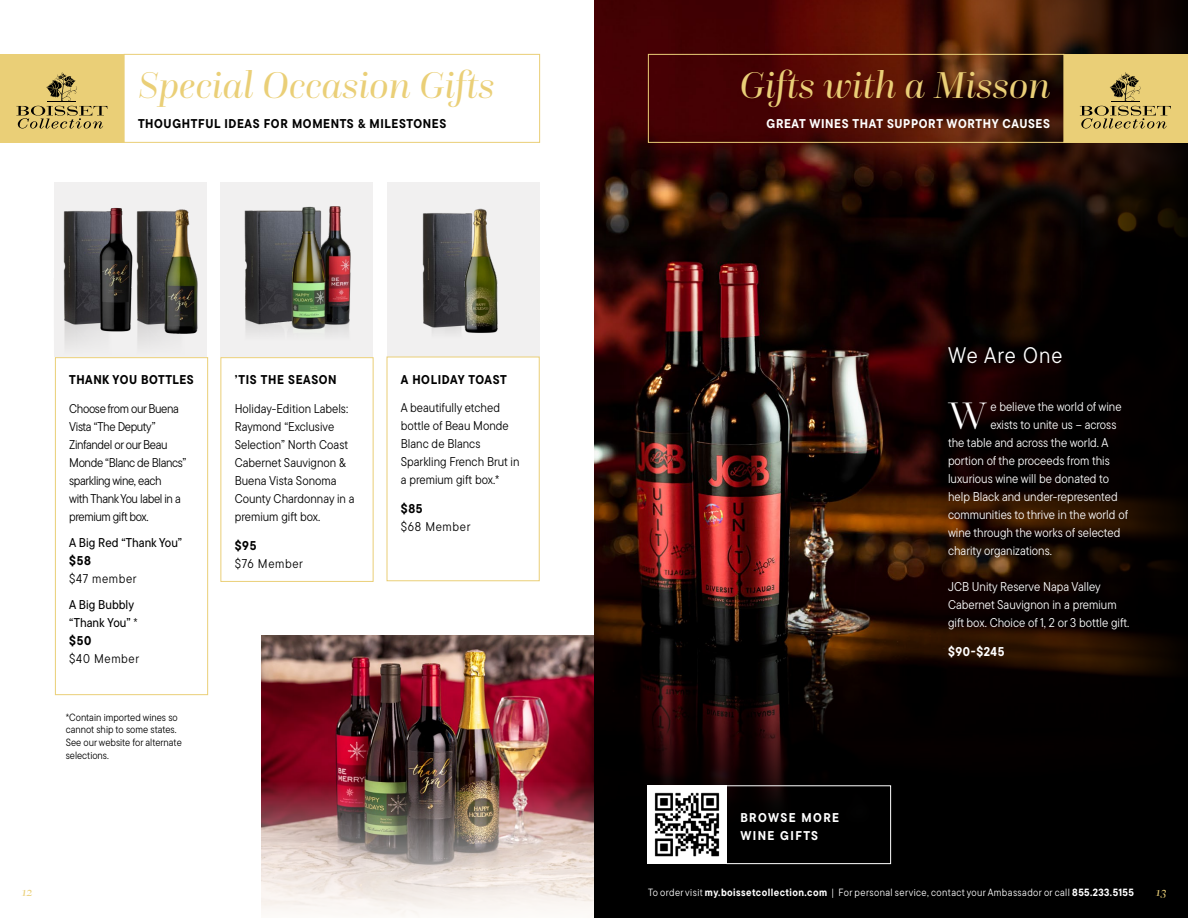
<style>
.page{position:relative;width:1188px;height:918px;background:#fff}
.page>*{position:absolute;margin:0;border:0;box-sizing:border-box;transform-origin:0 0}
.t1{font:300 40.05px "Questa Grande";color:#fff}
.t2{font:italic 39px "Questa Grande";color:#eacf77}
.t3{font:22.5px "TT Commons Pro Cmd";letter-spacing:.05em;color:#fff}
.t4{font:12.75px/18px "TT Commons Pro Cmd";color:#fff}
.t5{font:12.75px/18px "TT Commons Pro Cmd";color:#000}
.t6{font:12.75px/18px "TT Commons Pro Cmd";letter-spacing:-.03em;color:#000}
.t7{font:700 12.75px "TT Commons Pro Cmd";letter-spacing:.05em;color:#000}
.t8{font:500 12.75px/18px "TT Commons Pro Cmd";color:#000}
.t9{font:700 12.75px "TT Commons Pro Cmd";letter-spacing:.05em;color:#fff}
.t10{font:12.75px "TT Commons Pro Cmd";letter-spacing:.05em;color:#000}
.t11{font:700 12.75px/18px "TT Commons Pro Cmd";letter-spacing:.11em;color:#fff}
.t12{font:italic 12.75px "Questa Grande";color:#eacf77}
.t13{font:10.5px "TT Commons Pro Cmd";letter-spacing:.04em;color:#fff}
.t14{font:10.5px/12.6px "TT Commons Pro Cmd";color:#000}
.s1{color:#fff}
.s2{font-weight:400}
.s3{font-weight:700}
</style>
<div class="page">
<img style="left:594px;top:0;width:594px;height:918px">
<img style="left:261px;top:636px;width:333px;height:281px">
<div style="left:55px;top:357px;width:153px;height:338px;border:1px solid #eacf77"></div>
<img style="left:648px;top:785px;width:78px;height:79px">
<div style="left:220px;top:357px;width:154px;height:225px;border:1px solid #eacf77"></div>
<div style="left:387px;top:183px;width:152px;height:174px;background:#f1f0f0"></div>
<div style="left:220px;top:183px;width:153px;height:174px;background:#f1f0f0"></div>
<div style="left:387px;top:357px;width:153px;height:224px;border:1px solid #eacf77"></div>
<div style="left:55px;top:183px;width:152px;height:174px;background:#f1f0f0"></div>
<img style="left:244px;top:210px;width:15px;height:122px">
<img style="left:259px;top:182px;width:111px;height:152px">
<img style="left:422px;top:213px;width:32px;height:120px">
<img style="left:142px;top:210px;width:15px;height:123px">
<div style="left:53px;top:278px;width:63px;height:79px;background:#f1f0f0"></div>
<img style="left:63px;top:210px;width:28px;height:123px">
<img style="left:91px;top:207px;width:51px;height:129px">
<img style="left:157px;top:209px;width:41px;height:130px">
<img style="left:454px;top:208px;width:44px;height:125px">
<div style="left:1064px;top:54px;width:124px;height:89px;background:#eacf77"></div>
<svg style="left:1080px;top:72px;width:91px;height:57px"></svg>
<div style="left:0;top:54px;width:124px;height:89px;background:#eacf77"></div>
<svg style="left:16px;top:72px;width:91px;height:57px"></svg>
<div style="left:124px;top:54px;width:416px;height:89px;border:1px solid #eacf77"></div>
<div style="left:648px;top:54px;width:416px;height:89px;border:1px solid #eacf77"></div>
<div style="left:726px;top:785px;width:165px;height:79px;border:1px solid #fff"></div>
<h2 class="t2" style="left:138px;top:61px;width:358px">Special Occasion Gifts</h2>
<p class="t7" style="left:138px;top:114px;width:317px">THOUGHTFUL IDEAS FOR MOMENTS &amp; MILESTONES<span class="s1">Y</span></p>
<p class="t7" style="left:69px;top:370px;width:126px">THANK YOU BOTTLES</p>
<p class="t6" style="left:69px;top:399px;width:119px">Choose from our Buena<br>Vista “The Deputy”<br>Zinfandel or our Beau<br>Monde “Blanc de Blancs” sparkling wine, each<br>with Thank You label in a premium gift box.</p>
<p class="t8" style="left:69px;top:533px;width:114px">A Big Red “Thank You”</p>
<p class="t7" style="left:69px;top:551px;width:23px">$58</p>
<p class="t10" style="left:69px;top:569px;width:69px">$47 member</p>
<p class="t8" style="left:69px;top:595px;width:70px">A Big Bubbly “Thank You” <span class="s2">* </span><span class="s3">$50</span></p>
<p class="t10" style="left:69px;top:649px;width:71px">$40 Member</p>
<p class="t14" style="left:66px;top:711px;width:118px">*Contain imported wines so cannot ship to some states.<br>See our website for alternate selections.</p>
<p class="t7" style="left:235px;top:370px;width:103px">’TIS THE SEASON</p>
<p class="t5" style="left:235px;top:399px;width:121px">Holiday-Edition Labels:<br>Raymond “Exclusive<br>Selection” North Coast<br>Cabernet Sauvignon &amp;<br>Buena Vista Sonoma<br>County Chardonnay in a premium gift box.</p>
<p class="t7" style="left:235px;top:535px;width:23px">$95</p>
<p class="t10" style="left:235px;top:554px;width:70px">$76 Member</p>
<p class="t7" style="left:401px;top:370px;width:107px">A HOLIDAY TOAST</p>
<p class="t5" style="left:401px;top:399px;width:120px">A beautifully etched bottle of Beau Monde<br>Blanc de Blancs<br>Sparkling French Brut in a premium gift box.*</p>
<p class="t7" style="left:401px;top:499px;width:23px">$85</p>
<p class="t10" style="left:401px;top:517px;width:71px">$68 Member</p>
<h2 class="t2" style="left:739px;top:61px;width:313px">Gifts with a Misson</h2>
<p class="t9" style="left:767px;top:114px;width:285px">GREAT WINES THAT SUPPORT WORTHY CAUSES</p>
<p class="t11" style="left:740px;top:809px;width:100px">BROWSE MORE<br>WINE GIFTS</p>
<h3 class="t3" style="left:948px;top:339px;width:116px">We Are One</h3>
<h1 class="t1" style="left:949px;top:392px;width:39px">W</h1>
<p class="t4" style="left:990px;top:398px;width:133px">e believe the world of wine</p>
<p class="t4" style="left:990px;top:416px;width:128px">exists to unite us – across</p>
<p class="t4" style="left:948px;top:434px;width:162px">the table and across the world. A</p>
<p class="t4" style="left:948px;top:452px;width:163px">portion of the proceeds from this</p>
<p class="t4" style="left:948px;top:470px;width:163px">luxurious wine will be donated to</p>
<p class="t4" style="left:948px;top:488px;width:171px">help Black and under-represented</p>
<p class="t4" style="left:948px;top:506px;width:182px">communities to thrive in the world of</p>
<p class="t4" style="left:948px;top:524px;width:174px">wine through the works of selected</p>
<p class="t4" style="left:948px;top:542px;width:106px">charity organizations.</p>
<p class="t4" style="left:948px;top:578px;width:183px">JCB Unity Reserve Napa Valley<br>Cabernet Sauvignon in a premium gift box. Choice of 1, 2 or 3 bottle gift.</p>
<p class="t9" style="left:948px;top:642px;width:58px">$90-$245</p>
<p class="t12" style="left:22px;top:884px;width:13px">12</p>
<p class="t13" style="left:648px;top:885px;width:487px">To order visit <span class="s3">my.boissetcollection.com</span> | For personal service, contact your Ambassador or call <span class="s3">855.233.5155</span></p>
<p class="t12" style="left:1156px;top:884px;width:12px">13</p>
</div>
